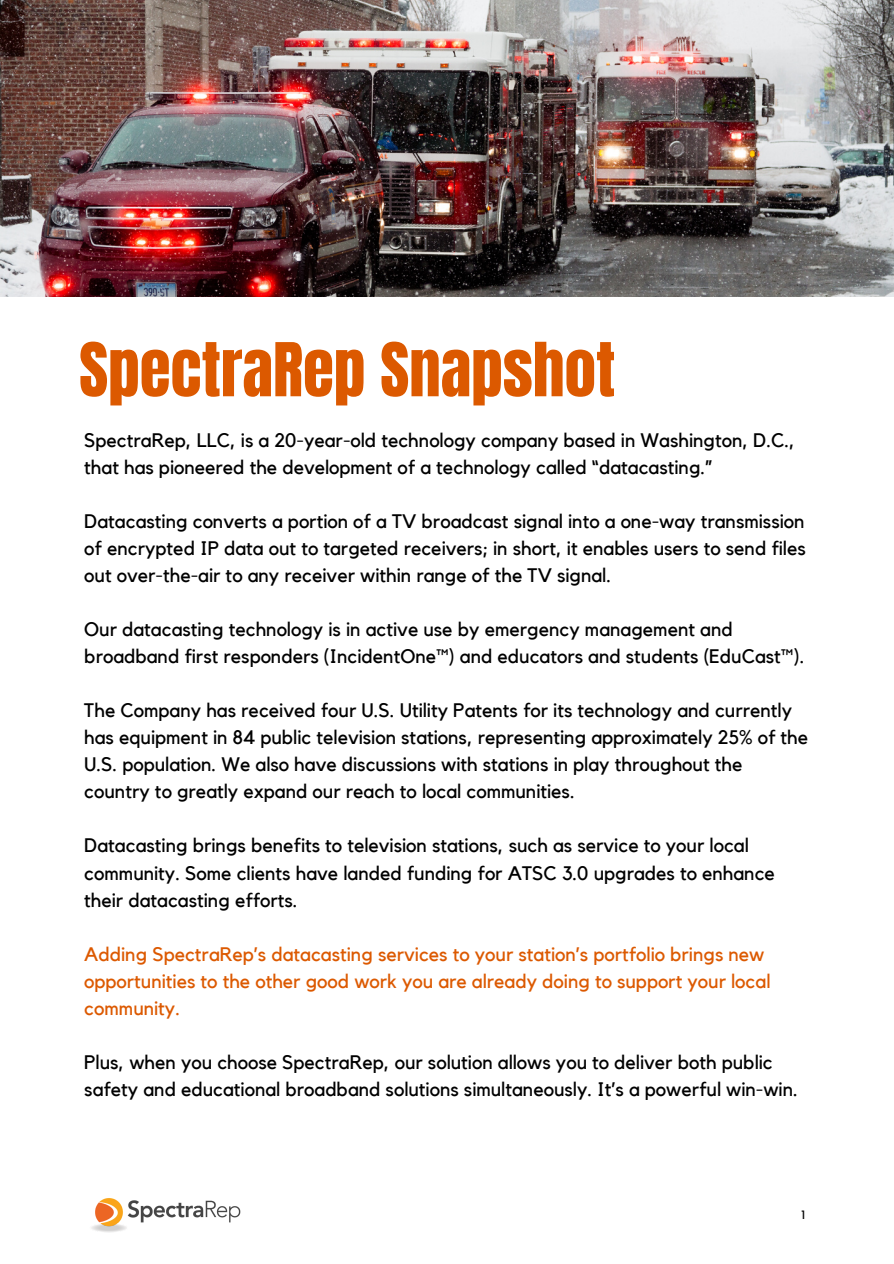
<style>
.page{position:relative;width:894px;height:1264px;background:#fff}
.page>*{position:absolute;margin:0;border:0;box-sizing:border-box;transform-origin:0 0}
.t1{font:63px "Anton";color:#dc5900}
.t2{font:19.5px/27px "Kollektif";color:#000}
.t3{font:19.5px/27px "Kollektif";color:#dc5900}
.t4{font:12px "Kollektif";color:#000}
</style>
<div class="page">
<img style="left:0;top:0;width:893px;height:296px">
<img style="left:91px;top:1198px;width:150px;height:34px">
<p class="t1" style="left:79px;top:324px;width:537px">SpectraRep Snapshot</p>
<p class="t2" style="left:84px;top:427px;width:712px">SpectraRep, LLC, is a 20-year-old technology company based in Washington, D.C., that has pioneered the development of a technology called “datacasting.”</p>
<p class="t2" style="left:84px;top:508px;width:722px;text-align:justify">Datacasting converts a portion of a TV broadcast signal into a one-way transmission of encrypted IP data out to targeted receivers; in short, it enables users to send files out over-the-air to any receiver within range of the TV signal.</p>
<p class="t2" style="left:84px;top:616px;width:721px">Our datacasting technology is in active use by emergency management and broadband first responders (IncidentOne™) and educators and students (EduCast™).</p>
<p class="t2" style="left:84px;top:697px;width:725px">The Company has received four U.S. Utility Patents for its technology and currently has equipment in 84 public television stations, representing approximately 25% of the U.S. population. We also have discussions with stations in play throughout the country to greatly expand our reach to local communities.</p>
<p class="t2" style="left:84px;top:833px;width:692px">Datacasting brings benefits to television stations, such as service to your local community. Some clients have landed funding for ATSC 3.0 upgrades to enhance their datacasting efforts.</p>
<p class="t3" style="left:84px;top:941px;width:687px">Adding SpectraRep’s datacasting services to your station’s portfolio brings new opportunities to the other good work you are already doing to support your local community.</p>
<p class="t2" style="left:84px;top:1049px;width:714px">Plus, when you choose SpectraRep, our solution allows you to deliver both public safety and educational broadband solutions simultaneously. It’s a powerful win-win.</p>
<p class="t4" style="left:801px;top:1209px;width:5px">1</p>
</div>
